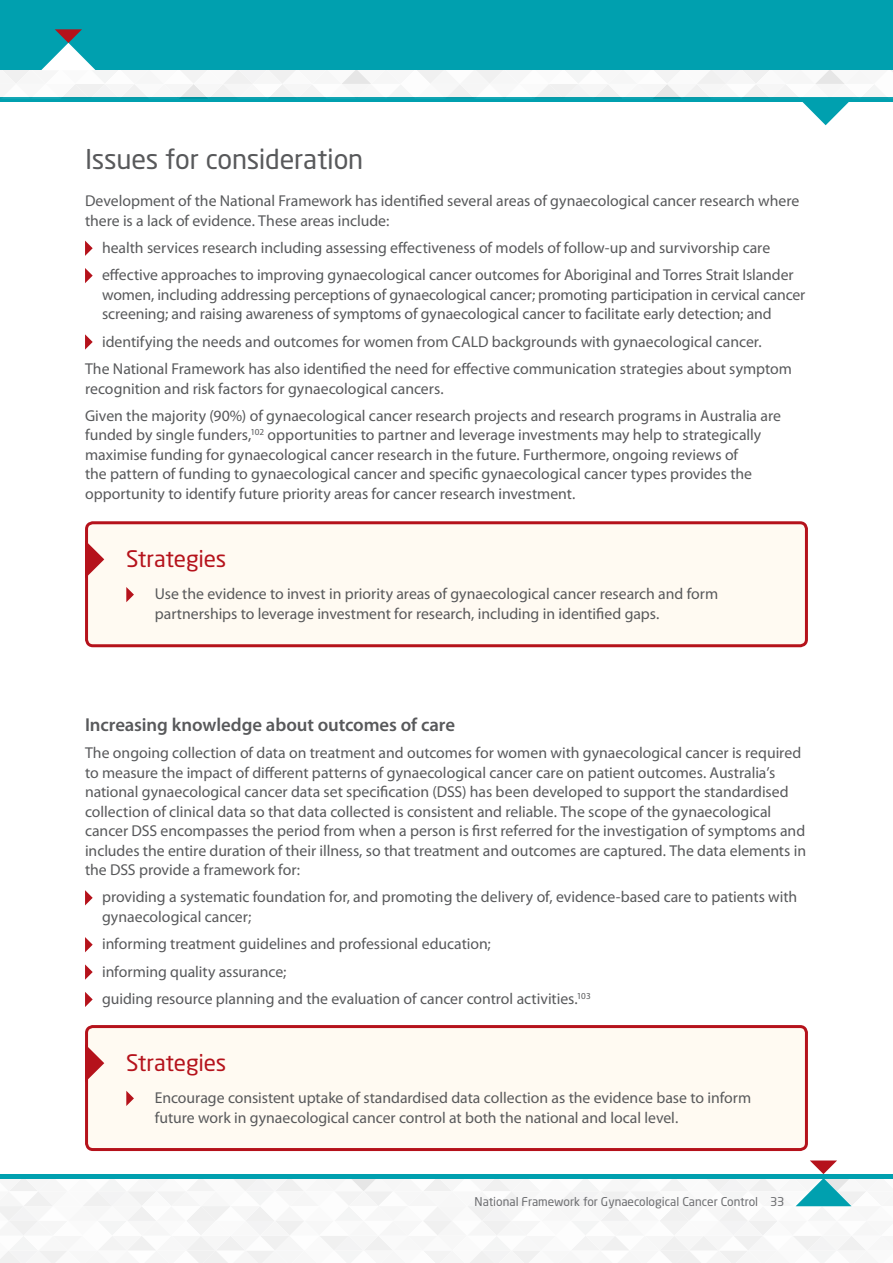
<style>
.page{position:relative;width:893px;height:1263px;background:#fff}
.page>*{position:absolute;margin:0;border:0;box-sizing:border-box;transform-origin:0 0}
.t1{font:27px "Neo Sans Std";letter-spacing:-.01em;color:#58595b}
.t2{font:22.5px "Neo Sans Std";letter-spacing:-.01em;color:#b5121b}
.t3{font:600 18.75px "Myriad Pro";letter-spacing:-.005em;color:#58595b}
.t4{font:15.75px/19.5px "Myriad Pro";letter-spacing:-.005em;color:#58595b}
.t5{font:12px "Neo Sans Std";color:#6d6e71}
</style>
<div class="page">
<div style="left:0;top:0;width:893px;height:70px;background:#00a0af"></div>
<svg style="left:0;top:29px;width:893px;height:96px"></svg>
<svg style="left:0;top:1160px;width:893px;height:103px"></svg>
<svg style="left:85px;top:241px;width:8px;height:15px"></svg>
<svg style="left:85px;top:268px;width:8px;height:15px"></svg>
<svg style="left:85px;top:334px;width:8px;height:16px"></svg>
<div style="left:87px;top:523px;width:719px;height:123px;background:#fffaf2;border-radius:6px"></div>
<svg style="left:126px;top:587px;width:8px;height:15px"></svg>
<div style="left:85px;top:521px;width:723px;height:126px;border:3px solid #b5121b;border-radius:6px"></div>
<svg style="left:85px;top:540px;width:19px;height:38px"></svg>
<svg style="left:85px;top:890px;width:8px;height:15px"></svg>
<svg style="left:85px;top:937px;width:8px;height:15px"></svg>
<svg style="left:85px;top:964px;width:8px;height:16px"></svg>
<svg style="left:85px;top:992px;width:8px;height:15px"></svg>
<div style="left:87px;top:1026px;width:719px;height:123px;background:#fffaf2;border-radius:6px"></div>
<svg style="left:126px;top:1091px;width:8px;height:15px"></svg>
<div style="left:85px;top:1025px;width:723px;height:126px;border:3px solid #b5121b;border-radius:6px"></div>
<svg style="left:85px;top:1044px;width:19px;height:38px"></svg>
<h1 class="t1" style="left:85px;top:143px;width:280px">Issues for consideration</h1>
<p class="t4" style="left:85px;top:191px;width:716px">Development of the National Framework has identified several areas of gynaecological cancer research where there is a lack of evidence. These areas include:</p>
<p class="t4" style="left:102px;top:234px;width:693px;line-height:27.3px">health services research including assessing effectiveness of models of follow-up and survivorship care effective approaches to improving gynaecological cancer outcomes for Aboriginal and Torres Strait Islander</p>
<p class="t4" style="left:102px;top:284px;width:705px">women, including addressing perceptions of gynaecological cancer; promoting participation in cervical cancer screening; and raising awareness of symptoms of gynaecological cancer to facilitate early detection; and</p>
<p class="t4" style="left:85px;top:327px;width:708px;line-height:27.3px;text-indent:17px">identifying the needs and outcomes for women from CALD backgrounds with gynaecological cancer.<br>The National Framework has also identified the need for effective communication strategies about symptom</p>
<p class="t4" style="left:85px;top:374px;width:697px;line-height:27.3px">recognition and risk factors for gynaecological cancers.<br>Given the majority (90%) of gynaecological cancer research projects and research programs in Australia are</p>
<p class="t4" style="left:85px;top:425px;width:678px">funded by single funders,<sup>102</sup> opportunities to partner and leverage investments may help to strategically maximise funding for gynaecological cancer research in the future. Furthermore, ongoing reviews of the pattern of funding to gynaecological cancer and specific gynaecological cancer types provides the opportunity to identify future priority areas for cancer research investment.</p>
<h2 class="t2" style="left:126px;top:545px;width:102px">Strategies</h2>
<p class="t4" style="left:155px;top:584px;width:565px">Use the evidence to invest in priority areas of gynaecological cancer research and form partnerships to leverage investment for research, including in identified gaps.</p>
<p class="t3" style="left:85px;top:712px;width:372px">Increasing knowledge about outcomes of care</p>
<p class="t4" style="left:85px;top:743px;width:723px">The ongoing collection of data on treatment and outcomes for women with gynaecological cancer is required to measure the impact of different patterns of gynaecological cancer care on patient outcomes. Australia’s national gynaecological cancer data set specification (DSS) has been developed to support the standardised collection of clinical data so that data collected is consistent and reliable. The scope of the gynaecological cancer DSS encompasses the period from when a person is first referred for the investigation of symptoms and includes the entire duration of their illness, so that treatment and outcomes are captured. The data elements in the DSS provide a framework for:</p>
<p class="t4" style="left:102px;top:887px;width:697px">providing a systematic foundation for, and promoting the delivery of, evidence-based care to patients with gynaecological cancer;</p>
<p class="t4" style="left:102px;top:930px;width:490px;line-height:27.3px">informing treatment guidelines and professional education;<br>informing quality assurance;<br>guiding resource planning and the evaluation of cancer control activities.<sup>103</sup></p>
<h2 class="t2" style="left:126px;top:1049px;width:102px">Strategies</h2>
<p class="t4" style="left:155px;top:1088px;width:598px">Encourage consistent uptake of standardised data collection as the evidence base to inform future work in gynaecological cancer control at both the national and local level.</p>
<p class="t5" style="left:475px;top:1194px;width:311px">National Framework for Gynaecological Cancer Control 33</p>
</div>
